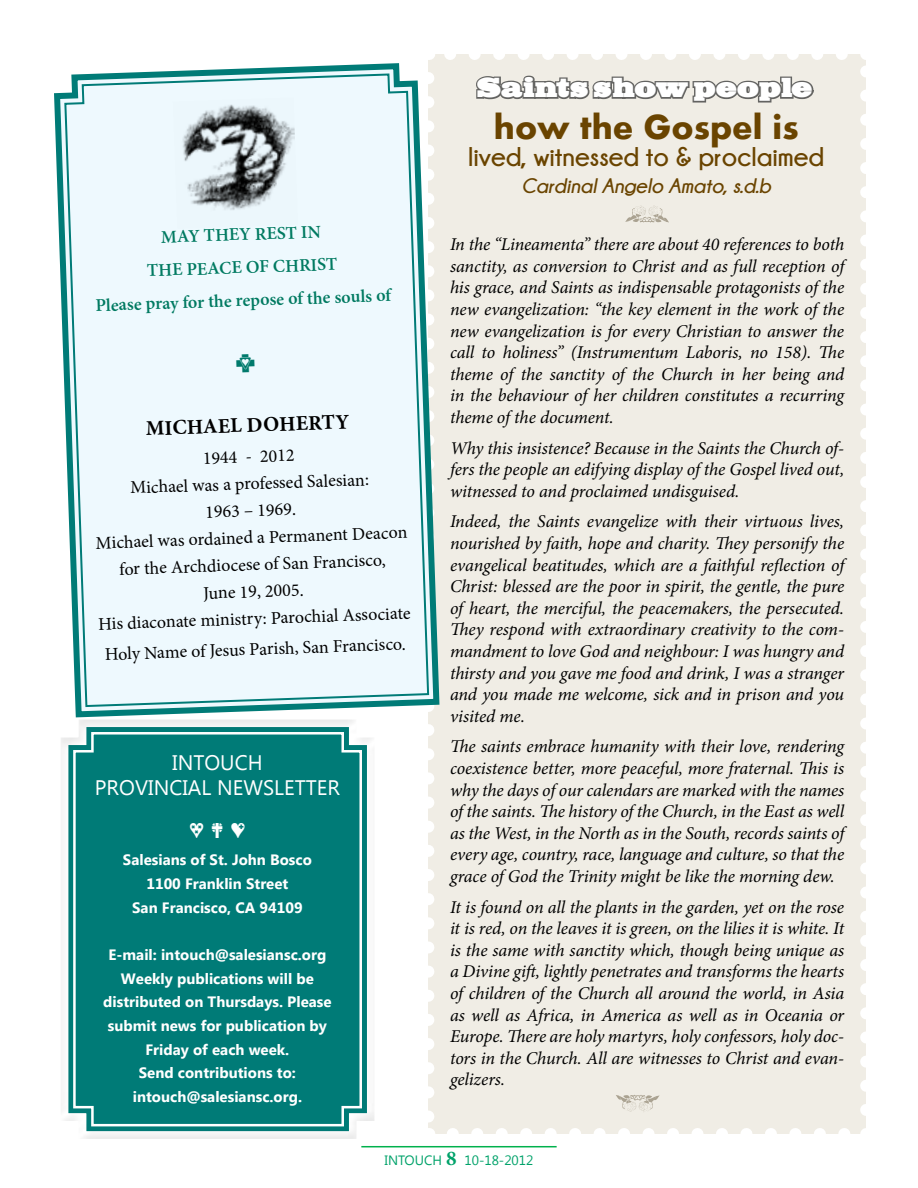
<style>
.page{position:relative;width:918px;height:1188px;background:#fff}
.page>*{position:absolute;margin:0;border:0;box-sizing:border-box;transform-origin:0 0}
.t1{font:700 36px "Aharoni";color:#6a4400}
.t2{font:700 27px "Champagne&Limousines";color:#6a4400}
.t3{font:27px "Big Mummy";color:#fff}
.t4{font:21px/25.2px "Microsoft Tai Le";color:#fff;text-align:center}
.t5{font:italic 700 21px "Champagne&Limousines";color:#6a4400}
.t6{font:700 21px "Minion Pro";color:#000}
.t7{font:italic 18px/21.6px "Minion Pro";letter-spacing:-.01em;color:#000;text-align:justify}
.t8{font:18px/27px "Minion Pro";color:#000;text-align:center}
.t9{font:600 18px/33px "Minion Pro";color:#007a61;text-align:center}
.t10{font:700 15px/23.7px "Microsoft Tai Le";color:#fff;text-align:center}
.t11{font:15px "Crosses n Hearts";color:#fff}
.t12{font:13.5px "Segoe UI";color:#00a26a}
.s1{font-family:"Minion Pro";font-weight:700;font-size:21px}
</style>
<div class="page">
<hr style="left:361px;top:1146px;width:196px;height:1px;background:#00b14c">
<div style="left:50px;top:708px;width:335px;height:442px;background:#000;opacity:.5"></div>
<div style="left:428px;top:54px;width:438px;height:1080px;background:#f0ede5"></div>
<svg style="left:428px;top:724px;width:6px;height:398px"></svg>
<svg style="left:453px;top:1128px;width:397px;height:6px"></svg>
<svg style="left:860px;top:66px;width:6px;height:1044px"></svg>
<svg style="left:444px;top:54px;width:398px;height:6px"></svg>
<svg style="left:476px;top:75px;width:338px;height:28px"></svg>
<svg style="left:51px;top:63px;width:389px;height:658px"></svg>
<svg style="left:63px;top:72px;width:367px;height:636px;background:#e1f2f6"></svg>
<img style="left:173px;top:98px;width:125px;height:131px">
<svg style="left:625px;top:205px;width:44px;height:18px"></svg>
<svg style="left:616px;top:1095px;width:44px;height:17px"></svg>
<svg style="left:236px;top:354px;width:19px;height:19px"></svg>
<h2 class="t3" style="left:477px;top:72px;width:337px">Saints show people</h2>
<p class="t9" style="left:93px;top:223px;width:297px;rotate:-2deg">MAY THEY REST IN<br>THE PEACE OF CHRIST<br>Please pray for the repose of the souls of</p>
<p class="t6" style="left:145px;top:414px;width:205px;rotate:-2deg">Mic ha el Dohert y</p>
<p class="t8" style="left:92px;top:449px;width:314px;rotate:-2deg">1944 - 2012<br>Michael was a professed Salesian:<br>1963 – 1969.<br>Michael was ordained a Permanent Deacon for the Archdiocese of San Francisco,<br>June 19, 2005.<br>His diaconate ministry: Parochial Associate</p>
<p class="t8" style="left:105px;top:641px;width:303px;rotate:-2deg">Holy Name of Jesus Parish, San Francisco.</p>
<p class="t4" style="left:95px;top:751px;width:247px">INTOUCH<br>PROVINCIAL NEWSLETTER</p>
<p class="t11" style="left:190px;top:823px;width:57px">G D 3</p>
<p class="t10" style="left:123px;top:849px;width:190px">Salesians of St. John Bosco<br>1100 Franklin Street<br>San Francisco, CA 94109</p>
<p class="t10" style="left:103px;top:944px;width:230px">E-mail: intouch@salesiansc.org<br>Weekly publications will be distributed on Thursdays. Please submit news for publication by<br>Friday of each week.<br>Send contributions to: intouch@salesiansc.org.</p>
<h1 class="t1" style="left:494px;top:113px;width:306px">how the Gospel is</h1>
<h2 class="t2" style="left:468px;top:142px;width:357px">lived, witnessed to &amp; proclaimed</h2>
<p class="t5" style="left:521px;top:174px;width:251px">Cardinal Angelo Amato, s.d.b</p>
<p class="t7" style="left:450px;top:234px;width:396px">In the “Lineamenta” there are about 40 references to both sanctity, as conversion to Christ and as full reception of his grace, and Saints as indispensable protagonists of the new evangelization: “the key element in the work of the new evangelization is for every Christian to answer the call to holiness” (Instrumentum Laboris, no 158). The theme of the sanctity of the Church in her being and in the behaviour of her children constitutes a recurring theme of the document.</p>
<p class="t7" style="left:450px;top:437px;width:396px">Why this insistence? Because in the Saints the Church of&shy;fers the people an edifying display of the Gospel lived out, witnessed to and proclaimed undisguised.</p>
<p class="t7" style="left:450px;top:511px;width:396px">Indeed, the Saints evangelize with their virtuous lives, nourished by faith, hope and charity. They personify the evangelical beatitudes, which are a faithful reflection of Christ: blessed are the poor in spirit, the gentle, the pure of heart, the merciful, the peacemakers, the persecuted.<br>They respond with extraordinary creativity to the com&shy;mandment to love God and neighbour: I was hungry and thirsty and you gave me food and drink, I was a stranger and you made me welcome, sick and in prison and you visited me.</p>
<p class="t7" style="left:450px;top:736px;width:396px">The saints embrace humanity with their love, rendering coexistence better, more peaceful, more fraternal. This is why the days of our calendars are marked with the names of the saints. The history of the Church, in the East as well as the West, in the North as in the South, records saints of every age, country, race, language and culture, so that the grace of God the Trinity might be like the morning dew.</p>
<p class="t7" style="left:450px;top:896px;width:396px">It is found on all the plants in the garden, yet on the rose it is red, on the leaves it is green, on the lilies it is white. It is the same with sanctity which, though being unique as a Divine gift, lightly penetrates and transforms the hearts of children of the Church all around the world, in Asia as well as Africa, in America as well as in Oceania or Europe. There are holy martyrs, holy confessors, holy doc&shy;tors in the Church. All are witnesses to Christ and evan&shy;gelizers.</p>
<p class="t12" style="left:384px;top:1151px;width:150px">INTOUCH <span class="s1">8</span> 10-18-2012</p>
</div>
